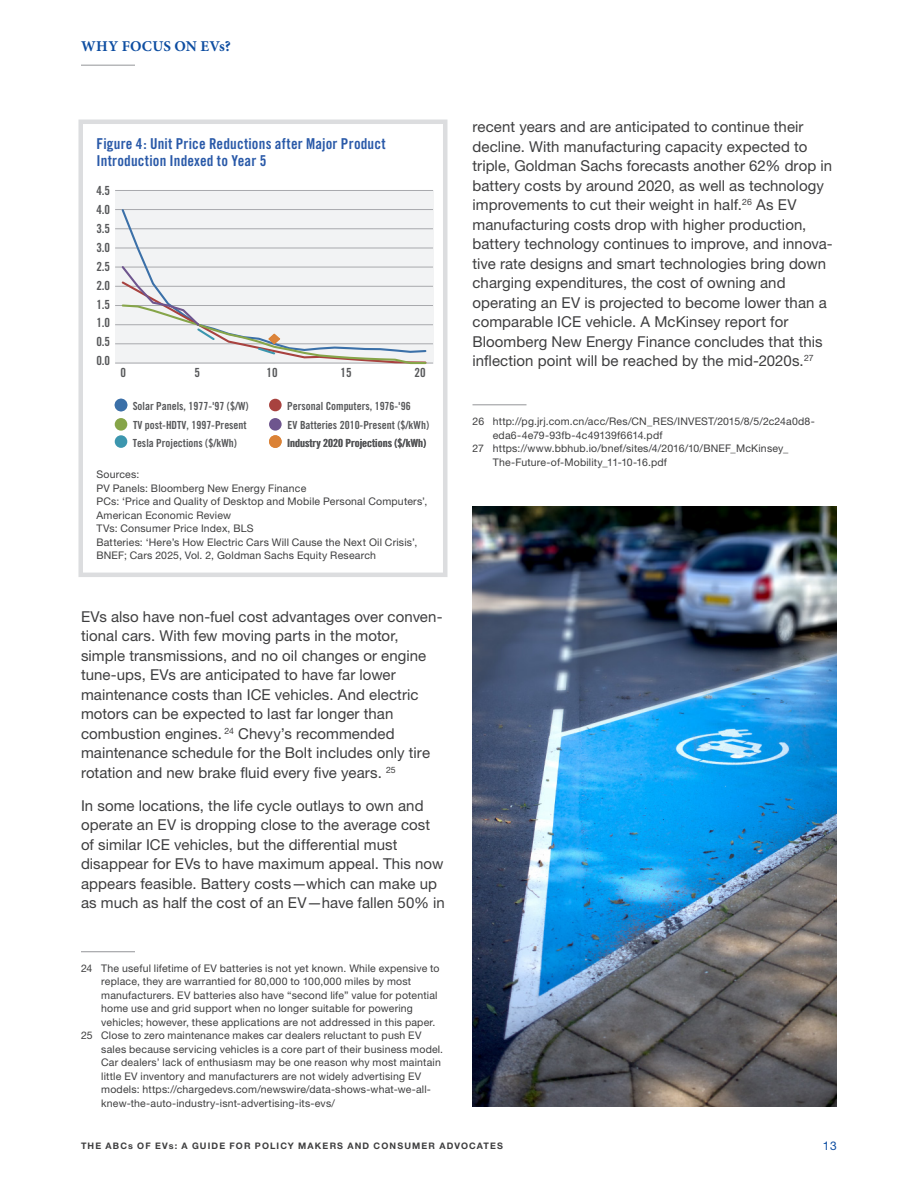
<style>
.page{position:relative;width:918px;height:1188px;background:#fff}
.page>*{position:absolute;margin:0;border:0;box-sizing:border-box;transform-origin:0 0}
.Body_1{font:15px/19.5px "Helvetica Neue LT Std";letter-spacing:.005em;color:#3e3e3f}
.Footnote_text{font:15px/19.5px "Helvetica Neue LT Std";letter-spacing:.005em;color:#3e3e3f}
.Caption_1{font:15px/17.2px "Trade Gothic Bold Cond Twenty";letter-spacing:.01em;color:#2959a8}
.Section_eyebrow{font:700 15px "Minion Pro";letter-spacing:.02em;color:#0d4da1}
.t1{font:12.6px "Trade Gothic Bold Cond Twenty";color:#57585a}
.t2{font:12px "Helvetica Neue LT Std";color:#0d4da1}
.t3{font:11.25px "Trade Gothic Bold Cond Twenty";color:#57585a}
.Footnote_text-2{font:10.5px/13.5px "Helvetica Neue LT Std";letter-spacing:.02em;color:#3e3e3f}
.Caption_1-2{font:10.5px/13.5px "Helvetica Neue LT Std";letter-spacing:.02em;color:#3e3e3f}
.t4{font:700 9px "Helvetica Neue LT Std";letter-spacing:.13em;color:#3e3e3f}
</style>
<div class="page">
<hr style="left:81px;top:951px;width:54px;height:1px;background:#939598">
<hr style="left:472px;top:405px;width:54px;height:1px;background:#939598">
<hr style="left:81px;top:65px;width:54px;height:1px;background:#939598">
<div style="left:115px;top:190px;width:318px;height:173px;background:#f2f3f4"></div>
<hr style="left:115px;top:344px;width:318px;height:1px;background:#a8a9ad">
<hr style="left:115px;top:324px;width:318px;height:1px;background:#a8a9ad">
<hr style="left:115px;top:305px;width:318px;height:1px;background:#a8a9ad">
<hr style="left:115px;top:286px;width:318px;height:1px;background:#a8a9ad">
<hr style="left:115px;top:267px;width:318px;height:1px;background:#a8a9ad">
<hr style="left:115px;top:248px;width:318px;height:1px;background:#a8a9ad">
<hr style="left:115px;top:229px;width:318px;height:1px;background:#a8a9ad">
<hr style="left:115px;top:209px;width:318px;height:1px;background:#a8a9ad">
<hr style="left:115px;top:190px;width:318px;height:1px;background:#a8a9ad">
<hr style="left:115px;top:363px;width:318px;height:1px;background:#a8a9ad">
<svg style="left:120px;top:209px;width:308px;height:55px"></svg>
<svg style="left:120px;top:264px;width:308px;height:101px"></svg>
<div style="left:115px;top:399px;width:12px;height:12px;background:#3b70a8;border-radius:50%"></div>
<div style="left:115px;top:435px;width:12px;height:13px;background:#3c96ae;border-radius:50%"></div>
<div style="left:269px;top:399px;width:13px;height:12px;background:#a8423f;border-radius:50%"></div>
<div style="left:269px;top:435px;width:13px;height:13px;background:#db8236;border-radius:50%"></div>
<div style="left:115px;top:418px;width:12px;height:13px;background:#86a549;border-radius:50%"></div>
<div style="left:269px;top:418px;width:13px;height:13px;background:#6e558e;border-radius:50%"></div>
<div style="left:78px;top:120px;width:369px;height:457px;border:4px solid #dcdddf"></div>
<img style="left:472px;top:506px;width:365px;height:601px">
<p class="Section_eyebrow" style="left:81px;top:36px;width:151px">WHY FOCUS ON EVs?</p>
<p class="Caption_1" style="left:96px;top:135px;width:291px">Figure 4: Unit Price Reductions after Major Product<br>Introduction Indexed to Year 5</p>
<p class="t1" style="left:96px;top:183px;width:15px">4.5</p>
<p class="t1" style="left:96px;top:202px;width:15px">4.0</p>
<p class="t1" style="left:96px;top:221px;width:15px">3.5</p>
<p class="t1" style="left:96px;top:240px;width:15px">3.0</p>
<p class="t1" style="left:96px;top:259px;width:15px">2.5</p>
<p class="t1" style="left:96px;top:278px;width:15px">2.0</p>
<p class="t1" style="left:96px;top:296px;width:15px">1.5</p>
<p class="t1" style="left:96px;top:315px;width:15px">1.0</p>
<p class="t1" style="left:96px;top:334px;width:15px">0.5</p>
<p class="t1" style="left:96px;top:353px;width:15px">0.0</p>
<p class="t1" style="left:121px;top:365px;width:7px">0</p>
<p class="t1" style="left:195px;top:365px;width:7px">5</p>
<p class="t1" style="left:267px;top:365px;width:13px">10</p>
<p class="t1" style="left:341px;top:365px;width:13px">15</p>
<p class="t1" style="left:415px;top:365px;width:13px">20</p>
<p class="t3" style="left:133px;top:399px;width:118px">Solar Panels, 1977-'97 ($/W)</p>
<p class="t3" style="left:287px;top:399px;width:125px">Personal Computers, 1976-'96</p>
<p class="t3" style="left:133px;top:418px;width:115px">TV post-HDTV, 1997-Present</p>
<p class="t3" style="left:288px;top:418px;width:143px">EV Batteries 2010-Present ($/kWh)</p>
<p class="t3" style="left:133px;top:436px;width:106px">Tesla Projections ($/kWh)</p>
<p class="t3" style="left:287px;top:436px;width:140px">Industry 2020 Projections ($/kWh)</p>
<p class="Caption_1-2" style="left:96px;top:467px;width:44px">Sources:</p>
<p class="Caption_1-2" style="left:96px;top:481px;width:211px">PV Panels: Bloomberg New Energy Finance</p>
<p class="Caption_1-2" style="left:96px;top:494px;width:332px">PCs: ‘Price and Quality of Desktop and Mobile Personal Computers’,<br>American Economic Review</p>
<p class="Caption_1-2" style="left:96px;top:521px;width:159px">TVs: Consumer Price Index, BLS</p>
<p class="Caption_1-2" style="left:96px;top:535px;width:322px">Batteries: ‘Here’s How Electric Cars Will Cause the Next Oil Crisis’,<br>BNEF; Cars 2025, Vol. 2, Goldman Sachs Equity Research</p>
<p class="Body_1" style="left:81px;top:606px;width:363px">EVs also have non-fuel cost advantages over conven&shy;tional cars. With few moving parts in the motor, simple transmissions, and no oil changes or engine tune-ups, EVs are anticipated to have far lower maintenance costs than ICE vehicles. And electric motors can be expected to last far longer than combustion engines. <sup>24</sup> Chevy’s recommended maintenance schedule for the Bolt includes only tire rotation and new brake fluid every five years. <sup>25</sup></p>
<p class="Body_1" style="left:81px;top:795px;width:365px">In some locations, the life cycle outlays to own and operate an EV is dropping close to the average cost of similar ICE vehicles, but the differential must disappear for EVs to have maximum appeal. This now appears feasible. Battery costs—which can make up as much as half the cost of an EV—have fallen 50% in</p>
<p class="Footnote_text-2" style="left:101px;top:961px;width:340px;text-indent:-20px">24 The useful lifetime of EV batteries is not yet known. While expensive to replace, they are warrantied for 80,000 to 100,000 miles by most manufacturers. EV batteries also have “second life” value for potential home use and grid support when no longer suitable for powering vehicles; however, these applications are not addressed in this paper.</p>
<p class="Footnote_text-2" style="left:101px;top:1029px;width:343px;text-indent:-20px">25 Close to zero maintenance makes car dealers reluctant to push EV sales because servicing vehicles is a core part of their business model.<br>Car dealers’ lack of enthusiasm may be one reason why most maintain little EV inventory and manufacturers are not widely advertising EV models: https://chargedevs.com/newswire/data-shows-what-we-all&shy;knew-the-auto-industry-isnt-advertising-its-evs/</p>
<p class="Footnote_text" style="left:472px;top:117px;width:362px">recent years and are anticipated to continue their decline. With manufacturing capacity expected to triple, Goldman Sachs forecasts another 62% drop in battery costs by around 2020, as well as technology improvements to cut their weight in half.<sup>26</sup> As EV manufacturing costs drop with higher production, battery technology continues to improve, and innova&shy;tive rate designs and smart technologies bring down charging expenditures, the cost of owning and operating an EV is projected to become lower than a comparable ICE vehicle. A McKinsey report for Bloomberg New Energy Finance concludes that this inflection point will be reached by the mid-2020s.<sup>27</sup></p>
<p class="Footnote_text-2" style="left:493px;top:414px;width:324px;text-indent:-20px">26 http://pg.jrj.com.cn/acc/Res/CN_RES/INVEST/2015/8/5/2c24a0d8- eda6-4e79-93fb-4c49139f6614.pdf</p>
<p class="Footnote_text-2" style="left:493px;top:441px;width:297px;text-indent:-20px">27 https://www.bbhub.io/bnef/sites/4/2016/10/BNEF_McKinsey_<br>The-Future-of-Mobility_11-10-16.pdf</p>
<p class="t4" style="left:81px;top:1140px;width:424px">THE ABCs OF EVs: A GUIDE FOR POLICY MAKERS AND CONSUMER ADVOCATES</p>
<p class="t2" style="left:823px;top:1139px;width:16px">13</p>
</div>
